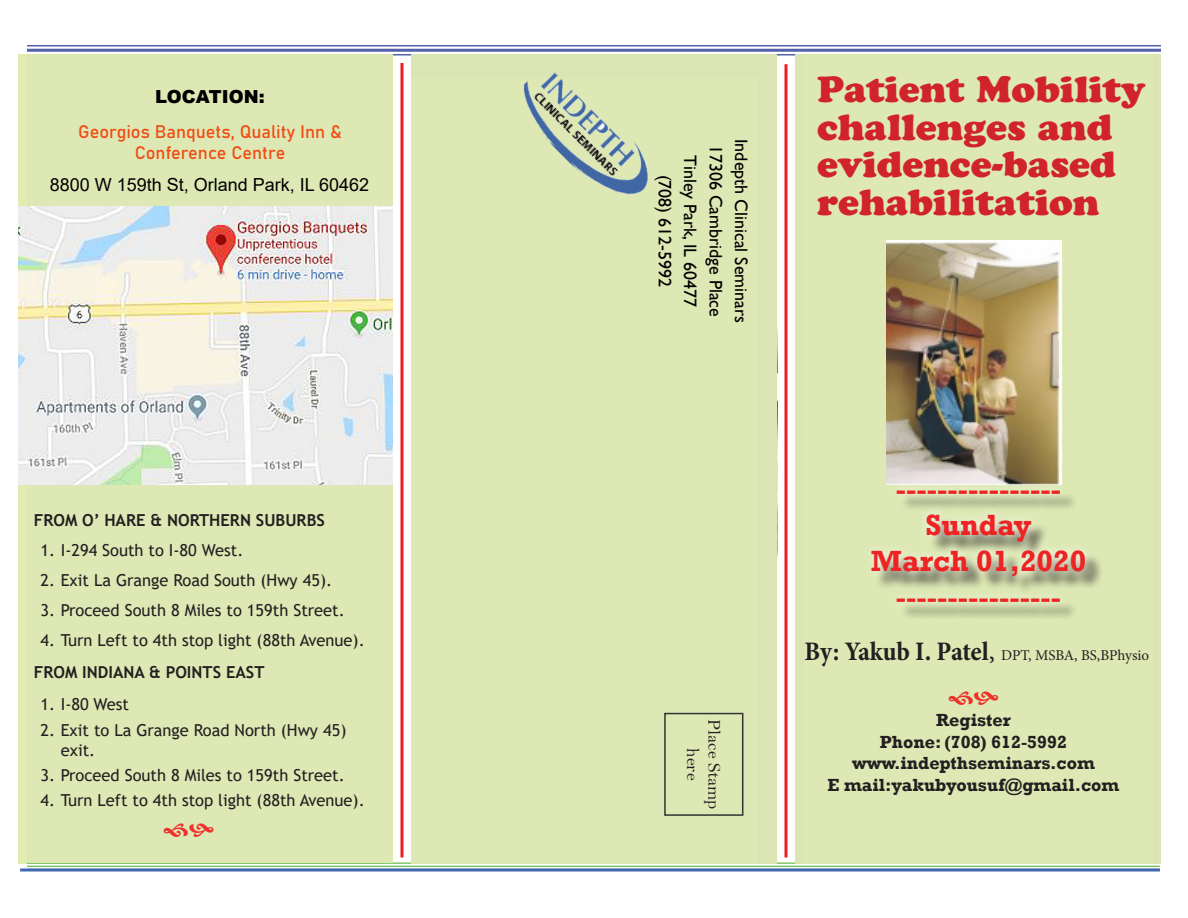
<style>
.page{position:relative;width:1188px;height:918px;background:#fff}
.page>*{position:absolute;margin:0;border:0;box-sizing:border-box;transform-origin:0 0}
.t1{font:36.6px/37.5px "Cooper Black Std";color:#d1232a}
.t2{font:700 30px "Rockwell";color:#ee2324}
.t3{font:700 18px "Rockwell";color:#231f20}
.Free_Form{font:18px "Gill Sans";color:#000}
.Free_Form-2{font:18px/21.6px "Bahnschrift";color:#f24b13;text-align:center}
.Default{font:18px "Arial";color:#000}
.t4{font:18px/21.6px "Bell";color:#231f20;text-align:center}
.Free_Form-3{font:900 18px "Arial";color:#000}
.t5{font:16.5px/19.8px "Trebuchet MS";color:#231f20}
.t6{font:700 16.5px "Trebuchet MS";color:#231f20}
.t7{font:15px "Minion Pro";color:#231f20}
.s1{font-weight:700;font-stretch:condensed;font-size:27px}
.s2{font-size:27px}
</style>
<div class="page">
<hr style="left:27px;top:45px;width:1134px;height:2px;background:#5360ac">
<hr style="left:27px;top:49px;width:1134px;height:3px;background:#5360ac">
<hr style="left:27px;top:54px;width:1134px;height:2px;background:#5360ac">
<hr style="left:27px;top:862px;width:1133px;height:2px;background:#65bc46">
<hr style="left:27px;top:866px;width:1133px;height:1px;background:#65bc46">
<div style="left:411px;top:54px;width:366px;height:810px;background:#dbe5b4"></div>
<div style="left:795px;top:54px;width:366px;height:810px;background:#dbe5b4"></div>
<div style="left:27px;top:55px;width:366px;height:808px;background:#dde8b4"></div>
<img style="left:523px;top:72px;width:125px;height:123px">
<div style="left:664px;top:713px;width:79px;height:103px;border:2px solid #323332"></div>
<div style="left:875px;top:493px;width:229px;height:127px;background:#231f20;opacity:.75"></div>
<div style="left:863px;top:481px;width:232px;height:130px;background:#fff;opacity:.75"></div>
<img style="left:886px;top:240px;width:176px;height:245px">
<svg style="left:400px;top:63px;width:4px;height:795px;background:#f25559"></svg>
<svg style="left:784px;top:64px;width:4px;height:794px;background:#f25559"></svg>
<svg style="left:20px;top:868px;width:1140px;height:4px;background:#6c89be"></svg>
<img style="left:18px;top:206px;width:375px;height:279px">
<p class="Free_Form-3" style="left:155px;top:83px;width:111px">LOCATION:</p>
<p class="Free_Form-2" style="left:78px;top:121px;width:265px">Georgios Banquets, Quality Inn &amp;<br>Conference Centre</p>
<p class="Default" style="left:50px;top:172px;width:321px">8800 W 159th St, Orland Park, IL 60462</p>
<p class="t6" style="left:34px;top:510px;width:293px">FROM O’ HARE &amp; NORTHERN SUBURBS</p>
<p class="t5" style="left:40px;top:540px;width:205px">1. I-294 South to I-80 West.</p>
<p class="t5" style="left:40px;top:570px;width:293px">2. Exit La Grange Road South (Hwy 45).</p>
<p class="t5" style="left:40px;top:600px;width:306px">3. Proceed South 8 Miles to 159th Street.</p>
<p class="t5" style="left:40px;top:630px;width:326px">4. Turn Left to 4th stop light (88th Avenue).</p>
<p class="t6" style="left:34px;top:662px;width:232px">FROM INDIANA &amp; POINTS EAST</p>
<p class="t5" style="left:40px;top:694px;width:90px">1. I-80 West</p>
<p class="t5" style="left:61px;top:721px;width:287px;text-indent:-20px">2. Exit to La Grange Road North (Hwy 45) exit.</p>
<p class="t5" style="left:40px;top:765px;width:306px">3. Proceed South 8 Miles to 159th Street.</p>
<p class="t5" style="left:40px;top:790px;width:326px">4. Turn Left to 4th stop light (88th Avenue).</p>
<p class="Free_Form" style="left:675px;top:175px;width:114px;rotate:90deg">(708) 612-5992</p>
<p class="Free_Form" style="left:701px;top:155px;width:154px;rotate:90deg">Tinley Park, IL 60477</p>
<p class="Free_Form" style="left:726px;top:145px;width:174px;rotate:90deg">17306 Cambridge Place</p>
<p class="Free_Form" style="left:752px;top:139px;width:185px;rotate:90deg">Indepth Clinical Seminars</p>
<p class="t1" style="left:817px;top:71px;width:330px">Patient Mobility challenges and evidence-based rehabilitation</p>
<p class="t4" style="left:725px;top:719px;width:92px;rotate:90deg">Place Stamp here</p>
<p class="t2" style="left:896px;top:471px;width:167px">----------------</p>
<p class="t2" style="left:925px;top:507px;width:108px">Sunday</p>
<p class="t2" style="left:871px;top:543px;width:217px">March 01,2020</p>
<p class="t2" style="left:896px;top:579px;width:167px">----------------</p>
<p class="t7" style="left:805px;top:645px;width:346px"><span class="s1">By: Yakub I. Patel</span><span class="s2">,</span> DPT, MSBA, BS,BPhysio</p>
<p class="t3" style="left:936px;top:709px;width:76px">Register</p>
<p class="t3" style="left:880px;top:731px;width:189px">Phone: (708) 612-5992</p>
<p class="t3" style="left:852px;top:752px;width:244px">www.indepthseminars.com</p>
<p class="t3" style="left:828px;top:774px;width:293px">E mail:yakubyousuf@gmail.com</p>
</div>
